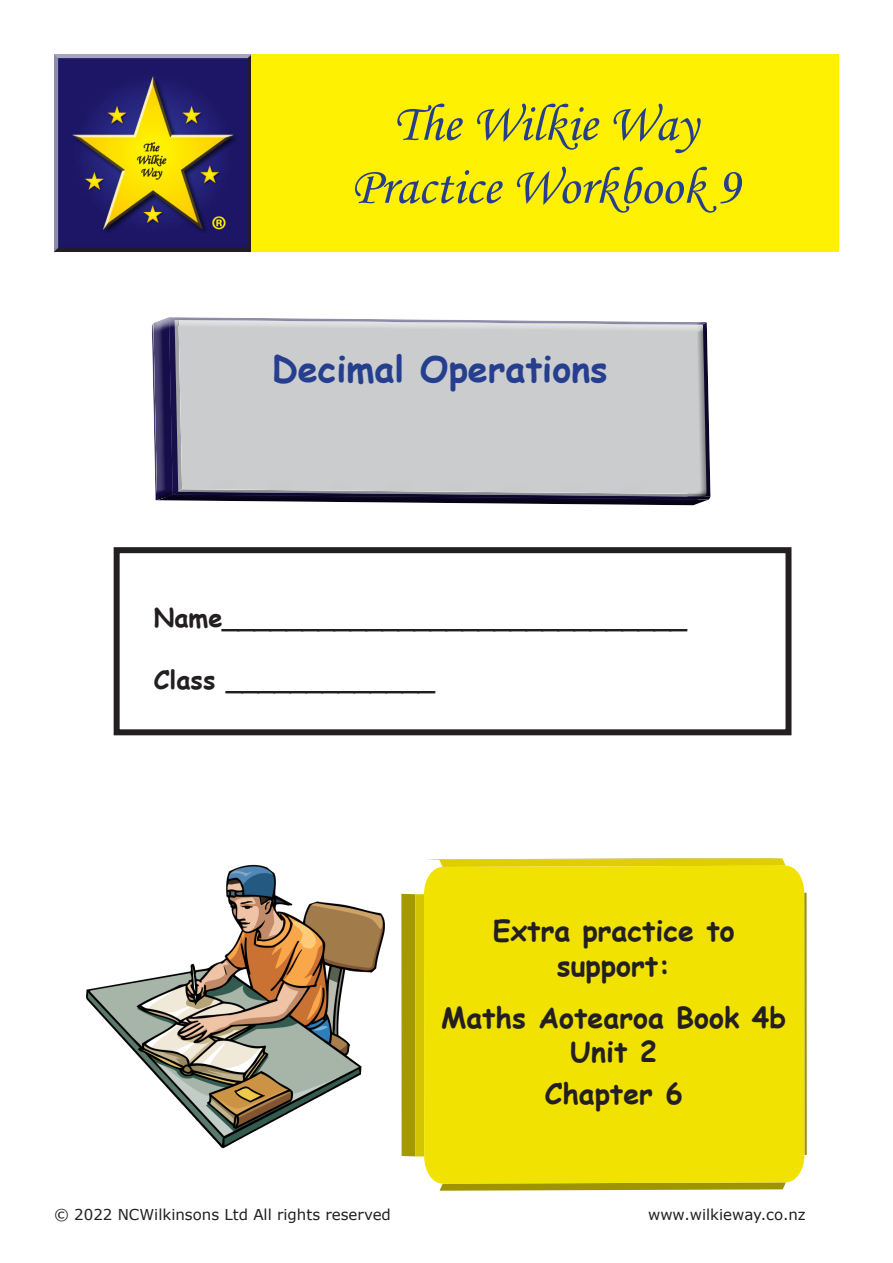
<style>
.page{position:relative;width:893px;height:1263px;background:#fff}
.page>*{position:absolute;margin:0;border:0;box-sizing:border-box;transform-origin:0 0}
.t1{font:52.5px "Monotype Corsiva";color:#253f8e}
.t2{font:700 36px "Comic Sans MS";color:#253f8e}
.t3{font:700 28.5px/34.2px "Comic Sans MS";color:#231f20;text-align:center}
.t4{font:700 25.5px "Comic Sans MS";color:#231f20}
.t5{font:15px "Verdana";color:#231f20}
</style>
<div class="page">
<img style="left:54px;top:54px;width:198px;height:197px">
<div style="left:252px;top:54px;width:587px;height:197px;background:#fff101"></div>
<div style="left:114px;top:547px;width:677px;height:188px;border:6px solid #231f20"></div>
<hr style="left:804px;top:893px;width:3px;height:262px;background:#9c9200">
<div style="left:401px;top:894px;width:14px;height:262px;background:#a49901"></div>
<svg style="left:440px;top:1184px;width:345px;height:7px;background:#aba324"></svg>
<svg style="left:427px;top:858px;width:359px;height:7px;background:#e1d326"></svg>
<div style="left:415px;top:894px;width:9px;height:262px;background:#d3c501"></div>
<div style="left:424px;top:865px;width:380px;height:319px;background:#f1e201"></div>
<div style="left:149px;top:320px;width:563px;height:187px;background:#231f20;opacity:.75"></div>
<img style="left:86px;top:864px;width:298px;height:285px">
<p class="t1" style="left:393px;top:92px;width:306px">The Wilkie Way</p>
<p class="t1" style="left:351px;top:155px;width:390px">Practice Workbook 9</p>
<h2 class="t2" style="left:272px;top:342px;width:337px">Decimal Operations</h2>
<p class="t4" style="left:154px;top:599px;width:534px">Name_____________________________</p>
<p class="t4" style="left:154px;top:660px;width:282px">Class _____________</p>
<p class="t3" style="left:493px;top:913px;width:244px">Extra practice to support:</p>
<p class="t3" style="left:441px;top:999px;width:347px">Maths Aotearoa Book 4b<br>Unit 2</p>
<p class="t3" style="left:545px;top:1076px;width:139px">Chapter 6</p>
<p class="t5" style="left:54px;top:1205px;width:338px">© 2022 NCWilkinsons Ltd All rights reserved</p>
<p class="t5" style="left:648px;top:1205px;width:159px">www.wilkieway.co.nz</p>
</div>
